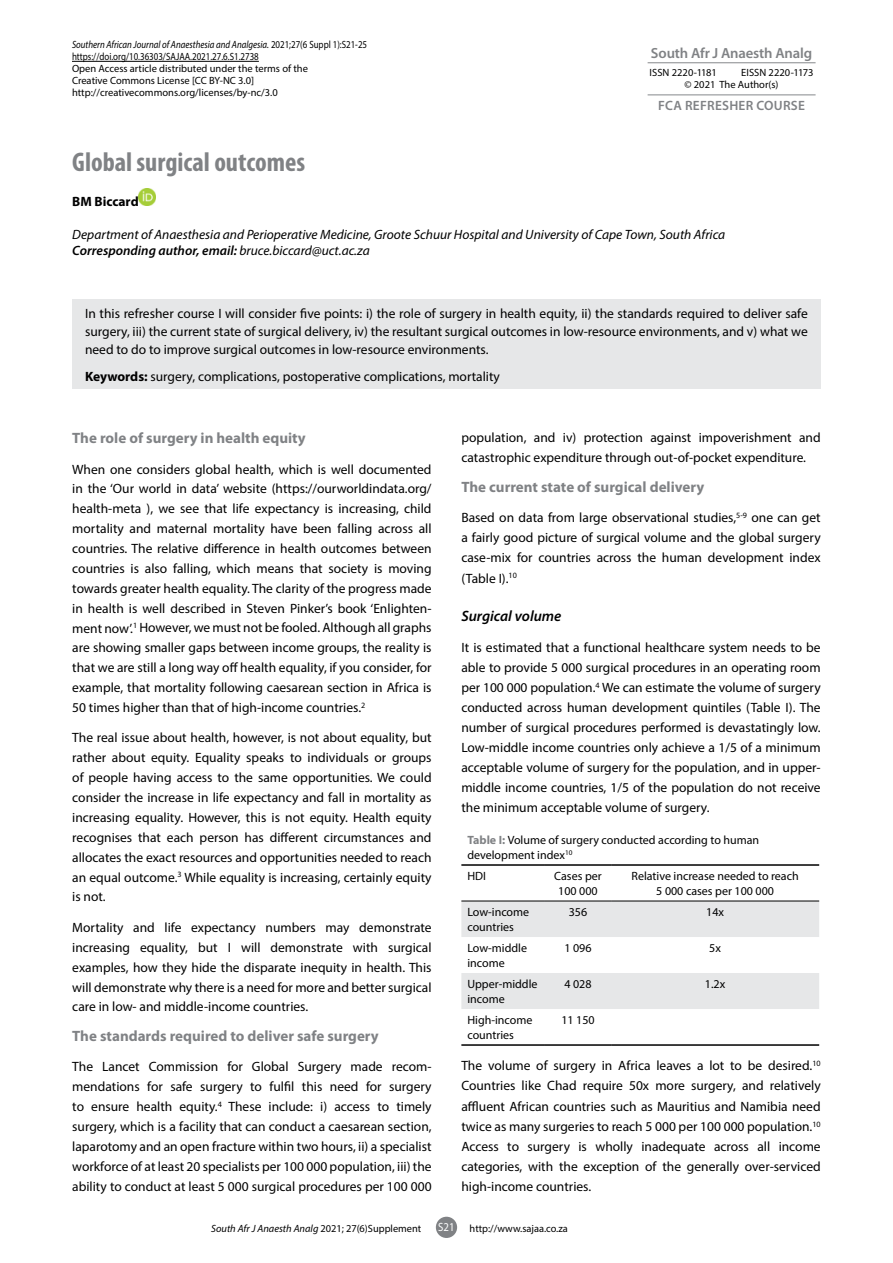
<style>
.page{position:relative;width:893px;height:1263px;background:#fff}
.page>*{position:absolute;margin:0;border:0;box-sizing:border-box;transform-origin:0 0}
.t1{font:700 condensed 27px "Myriad Pro";color:#808285}
.t2{font:700 15px "Myriad Pro";color:#808285}
.t3{font:italic 600 15px "Myriad Pro";color:#000}
.t4{font:600 14.7px "Myriad Pro";letter-spacing:-.01em;color:#808285}
.t5{font:13.5px/19.8px "Myriad Pro";color:#000;text-align:justify}
.t6{font:italic 13.5px/16.5px "Myriad Pro";color:#000}
.t7{font:600 13.5px "Myriad Pro";letter-spacing:.02em;color:#808285}
.t8{font:700 13.5px "Myriad Pro";color:#000}
.t9{font:12px/15px "Myriad Pro";color:#000}
.t10{font:10.5px/12px "Myriad Pro";color:#000;scale:.85 1}
.t11{font:10.5px/12px "Myriad Pro";color:#000}
.t12{font:italic 10.5px "Myriad Pro";color:#000}
.s1{font-style:italic}
.s2{font-weight:600}
.s3{font-weight:700}
.s4{font-weight:700;color:#808285}
.s5{font-style:normal}
.s6{font-size:12px;color:#fff}
</style>
<div class="page">
<div style="left:436px;top:1217px;width:21px;height:21px;background:#808285;border-radius:50%"></div>
<hr style="left:72px;top:61px;width:187px;height:1px;background:#000">
<hr style="left:648px;top:62px;width:168px;height:1px;background:#939598">
<hr style="left:648px;top:94px;width:168px;height:1px;background:#939598">
<svg style="left:461px;top:902px;width:358px;height:107px"></svg>
<hr style="left:461px;top:1044px;width:84px;height:2px;background:#000">
<hr style="left:545px;top:1044px;width:66px;height:2px;background:#000">
<hr style="left:611px;top:1044px;width:208px;height:2px;background:#000">
<hr style="left:461px;top:864px;width:84px;height:2px;background:#000">
<hr style="left:545px;top:864px;width:66px;height:2px;background:#000">
<hr style="left:611px;top:864px;width:208px;height:2px;background:#000">
<hr style="left:461px;top:901px;width:84px;height:1px;background:#000">
<hr style="left:545px;top:901px;width:66px;height:1px;background:#000">
<hr style="left:611px;top:901px;width:208px;height:1px;background:#000">
<div style="left:72px;top:300px;width:748px;height:89px;background:#e6e7e8"></div>
<img style="left:139px;top:189px;width:17px;height:17px">
<p class="t10" style="left:72px;top:39px;width:349px"><span class="s1">Southern African Journal of Anaesthesia and Analgesia.</span> 2021;27(6 Suppl 1):S21-25 https://doi.org/10.36303/SAJAA.2021.27.6.S1.2738<br>Open Access article distributed under the terms of the<br>Creative Commons License [CC BY-NC 3.0] http://creativecommons.org/licenses/by-nc/3.0</p>
<p class="t4" style="left:651px;top:44px;width:163px">South Afr J Anaesth Analg</p>
<p class="t11" style="left:650px;top:66px;width:69px">ISSN 2220-1181</p>
<p class="t11" style="left:685px;top:66px;width:131px;text-indent:57px">EISSN 2220-1173 © 2021 The Author(s)</p>
<p class="t7" style="left:658px;top:97px;width:148px">FCA REFRESHER COURSE</p>
<h1 class="t1" style="left:72px;top:145px;width:234px">Global surgical outcomes</h1>
<p class="t8" style="left:72px;top:192px;width:68px">BM Biccard</p>
<p class="t6" style="left:72px;top:226px;width:654px">Department of Anaesthesia and Perioperative Medicine, Groote Schuur Hospital and University of Cape Town, South Africa<br><span class="s2">Corresponding author, email:</span> bruce.biccard@uct.ac.za</p>
<p class="t5" style="left:85px;top:304px;width:724px;line-height:18px">In this refresher course I will consider five points: i) the role of surgery in health equity, ii) the standards required to deliver safe surgery, iii) the current state of surgical delivery, iv) the resultant surgical outcomes in low-resource environments, and v) what we need to do to improve surgical outcomes in low-resource environments.</p>
<p class="t5" style="left:85px;top:366px;width:416px"><span class="s3">Keywords:</span> surgery, complications, postoperative complications, mortality</p>
<p class="t2" style="left:72px;top:428px;width:235px">The role of surgery in health equity</p>
<p class="t5" style="left:72px;top:459px;width:361px">When one considers global health, which is well documented in the ‘Our world in data’ website (https://ourworldindata.org/ health-meta ), we see that life expectancy is increasing, child mortality and maternal mortality have been falling across all countries. The relative difference in health outcomes between countries is also falling, which means that society is moving towards greater health equality. The clarity of the progress made in health is well described in Steven Pinker’s book ‘Enlighten&shy;ment now’.<sup>1</sup> However, we must not be fooled. Although all graphs are showing smaller gaps between income groups, the reality is that we are still a long way off health equality, if you consider, for example, that mortality following caesarean section in Africa is 50 times higher than that of high-income countries.<sup>2</sup></p>
<p class="t5" style="left:72px;top:728px;width:361px">The real issue about health, however, is not about equality, but rather about equity. Equality speaks to individuals or groups of people having access to the same opportunities. We could consider the increase in life expectancy and fall in mortality as increasing equality. However, this is not equity. Health equity recognises that each person has different circumstances and allocates the exact resources and opportunities needed to reach an equal outcome.<sup>3</sup> While equality is increasing, certainly equity is not.</p>
<p class="t5" style="left:72px;top:917px;width:361px">Mortality and life expectancy numbers may demonstrate increasing equality, but I will demonstrate with surgical examples, how they hide the disparate inequity in health. This will demonstrate why there is a need for more and better surgical care in low- and middle-income countries.</p>
<p class="t2" style="left:72px;top:1026px;width:308px">The standards required to deliver safe surgery</p>
<p class="t5" style="left:72px;top:1057px;width:361px">The Lancet Commission for Global Surgery made recom&shy;mendations for safe surgery to fulfil this need for surgery to ensure health equity.<sup>4</sup> These include: i) access to timely surgery, which is a facility that can conduct a caesarean section, laparotomy and an open fracture within two hours, ii) a specialist workforce of at least 20 specialists per 100 000 population, iii) the ability to conduct at least 5 000 surgical procedures per 100 000</p>
<p class="t5" style="left:461px;top:427px;width:361px">population, and iv) protection against impoverishment and catastrophic expenditure through out-of-pocket expenditure.</p>
<p class="t2" style="left:461px;top:477px;width:244px">The current state of surgical delivery</p>
<p class="t5" style="left:461px;top:508px;width:361px">Based on data from large observational studies,<sup>5-9</sup> one can get a fairly good picture of surgical volume and the global surgery case-mix for countries across the human development index (Table I).<sup>10</sup></p>
<p class="t3" style="left:461px;top:606px;width:102px">Surgical volume</p>
<p class="t5" style="left:461px;top:637px;width:361px">It is estimated that a functional healthcare system needs to be able to provide 5 000 surgical procedures in an operating room per 100 000 population.<sup>4</sup> We can estimate the volume of surgery conducted across human development quintiles (Table I). The number of surgical procedures performed is devastatingly low.<br>Low-middle income countries only achieve a 1/5 of a minimum acceptable volume of surgery for the population, and in upper&shy;middle income countries, 1/5 of the population do not receive the minimum acceptable volume of surgery.</p>
<p class="t9" style="left:467px;top:832px;width:293px"><span class="s4">Table I:</span> Volume of surgery conducted according to human development index<sup>10</sup></p>
<p class="t9" style="left:467px;top:868px;width:20px">HDI</p>
<p class="t9" style="left:554px;top:868px;width:49px;text-align:center">Cases per<br>100 000</p>
<p class="t9" style="left:631px;top:868px;width:169px;text-align:center">Relative increase needed to reach<br>5 000 cases per 100 000</p>
<p class="t9" style="left:467px;top:904px;width:63px">Low-income countries</p>
<p class="t9" style="left:569px;top:904px;width:20px">356</p>
<p class="t9" style="left:706px;top:904px;width:19px">14x</p>
<p class="t9" style="left:467px;top:940px;width:61px">Low-middle income</p>
<p class="t9" style="left:564px;top:940px;width:29px">1 096</p>
<p class="t9" style="left:709px;top:940px;width:13px">5x</p>
<p class="t9" style="left:467px;top:976px;width:72px">Upper-middle income</p>
<p class="t9" style="left:564px;top:976px;width:29px">4 028</p>
<p class="t9" style="left:705px;top:976px;width:22px">1.2x</p>
<p class="t9" style="left:467px;top:1012px;width:67px">High-income countries</p>
<p class="t9" style="left:561px;top:1012px;width:35px">11 150</p>
<p class="t5" style="left:461px;top:1056px;width:361px">The volume of surgery in Africa leaves a lot to be desired.<sup>10<br></sup>Countries like Chad require 50x more surgery, and relatively affluent African countries such as Mauritius and Namibia need twice as many surgeries to reach 5 000 per 100 000 population.<sup>10<br></sup>Access to surgery is wholly inadequate across all income categories, with the exception of the generally over-serviced high-income countries.</p>
<p class="t12" style="left:211px;top:1221px;width:212px">South Afr J Anaesth Analg <span class="s5">2021; 27(6)Supplement</span></p>
<p class="t11" style="left:438px;top:1222px;width:131px"><span class="s6">S21</span> http://www.sajaa.co.za</p>
</div>
